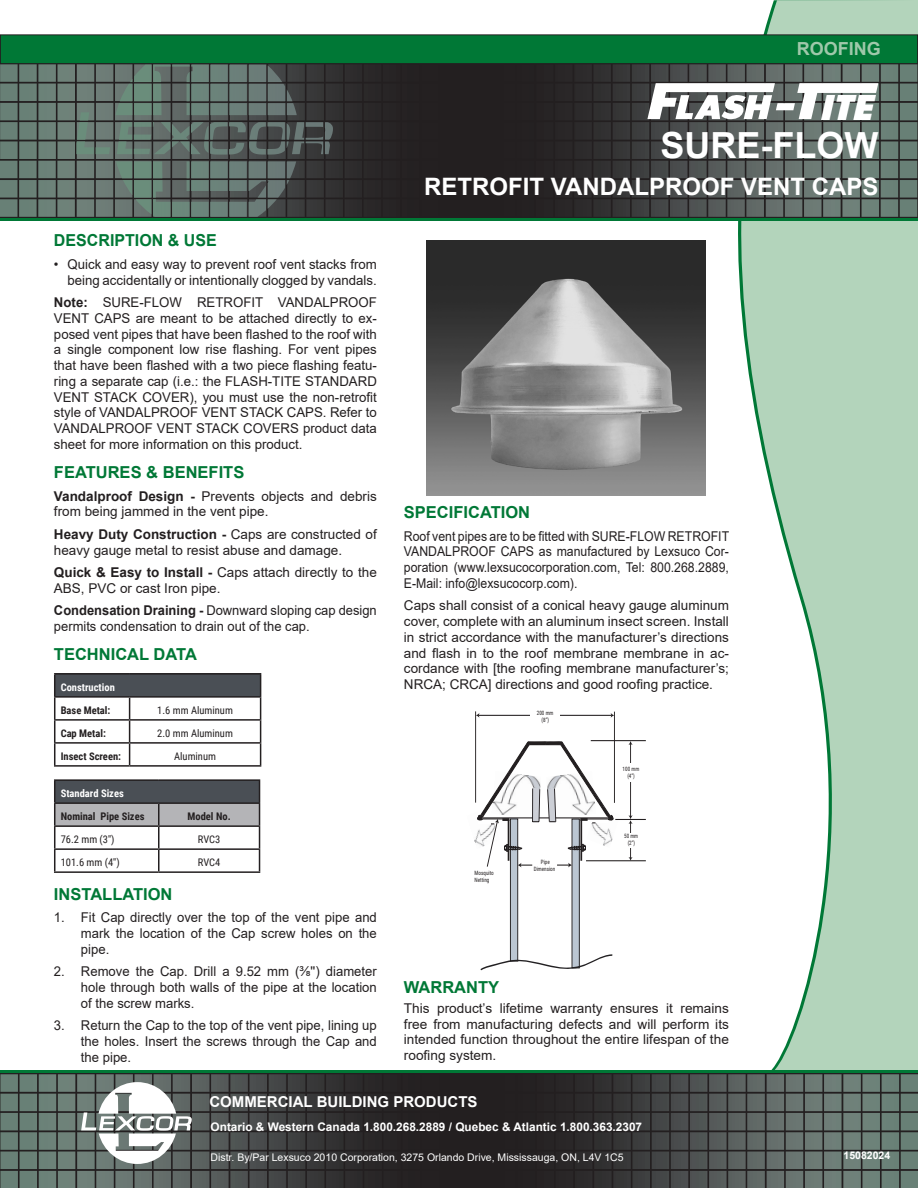
<style>
.page{position:relative;width:918px;height:1188px;background:#fff}
.page>*{position:absolute;margin:0;border:0;box-sizing:border-box;transform-origin:0 0}
.t1{font:700 36px "Arial";color:#fff}
.t2{font:700 24px "Arial";color:#fff}
.t3{font:700 18px "Arial";color:#9fc8aa}
.t4{font:700 16.5px "Arial";color:#007836}
.t5{font:700 15px "Arial";color:#fff}
.t6{font:13.5px/15.8px "Arial";color:#231f20;text-align:justify}
.t7{font:13.5px/15.8px "Arial";color:#231f20;text-align:justify;scale:.91 1}
.t8{font:13.5px/15.8px "Arial";color:#231f20;scale:.96 1}
.t9{font:700 11.85px "Arial";color:#fff}
.t10{font:10.5px "Arial";color:#fff}
.t11{font:10.5px "Roboto Condensed";color:#231f20}
.t12{font:700 10.5px "Roboto Condensed";color:#231f20}
.t13{font:700 10.5px "Roboto Condensed";color:#fff}
.t14{font:700 10.5px "Arial";color:#fff}
.t15{font:6px/7.2px "Roboto Condensed";color:#231f20;text-align:center;scale:.87 1}
.s1{font-weight:700}
</style>
<div class="page">
<svg style="left:738px;top:0;width:180px;height:1070px;fill:#b3d4bb"></svg>
<hr style="left:0;top:218px;width:918px;height:3px;background:#007836">
<svg style="left:0;top:1073px;width:918px;height:9px;background:#424645"></svg>
<hr style="left:0;top:1070px;width:918px;height:3px;background:#007836">
<svg style="left:0;top:1082px;width:918px;height:106px;background:#4a4f4d"></svg>
<div style="left:0;top:35px;width:918px;height:29px;background:#007836"></div>
<div style="left:0;top:34px;width:918px;height:30px;border:1px solid #231f20"></div>
<svg style="left:0;top:45px;width:917px;height:172px;background:#43564d"></svg>
<img style="left:822px;top:95px;width:54px;height:24px">
<img style="left:427px;top:241px;width:278px;height:255px">
<div style="left:55px;top:674px;width:206px;height:23px;background:#4a4f55"></div>
<hr style="left:54px;top:673px;width:76px;height:2px;background:#231f20">
<hr style="left:130px;top:673px;width:131px;height:2px;background:#231f20">
<hr style="left:54px;top:696px;width:76px;height:2px;background:#231f20">
<hr style="left:130px;top:696px;width:131px;height:2px;background:#231f20">
<hr style="left:54px;top:719px;width:76px;height:2px;background:#231f20">
<hr style="left:130px;top:719px;width:131px;height:2px;background:#231f20">
<hr style="left:54px;top:742px;width:76px;height:2px;background:#231f20">
<svg style="left:54px;top:675px;width:1px;height:90px"></svg>
<hr style="left:130px;top:742px;width:131px;height:2px;background:#231f20">
<svg style="left:129px;top:698px;width:1px;height:67px"></svg>
<svg style="left:260px;top:675px;width:1px;height:90px"></svg>
<hr style="left:54px;top:765px;width:76px;height:2px;background:#231f20">
<hr style="left:130px;top:765px;width:131px;height:2px;background:#231f20">
<hr style="left:54px;top:779px;width:105px;height:2px;background:#231f20">
<hr style="left:159px;top:779px;width:101px;height:2px;background:#231f20">
<svg style="left:54px;top:781px;width:206px;height:90px"></svg>
<hr style="left:54px;top:871px;width:105px;height:2px;background:#231f20">
<hr style="left:159px;top:871px;width:101px;height:2px;background:#231f20">
<img style="left:474px;top:836px;width:3px;height:7px">
<div style="left:510px;top:819px;width:8px;height:142px;background:#bbc6d2"></div>
<div style="left:510px;top:819px;width:8px;height:142px;border:1px solid #231f20"></div>
<div style="left:572px;top:819px;width:7px;height:149px;background:#bbc6d2"></div>
<div style="left:572px;top:819px;width:8px;height:149px;border:1px solid #231f20"></div>
<hr style="left:586px;top:861px;width:60px;height:1px;background:#231f20">
<hr style="left:615px;top:819px;width:31px;height:1px;background:#231f20">
<hr style="left:630px;top:823px;width:1px;height:35px;background:#231f20">
<svg style="left:629px;top:857px;width:4px;height:4px"></svg>
<div style="left:623px;top:833px;width:15px;height:14px;background:#fff"></div>
<hr style="left:591px;top:740px;width:55px;height:1px;background:#231f20">
<hr style="left:630px;top:744px;width:1px;height:72px;background:#231f20">
<svg style="left:629px;top:741px;width:4px;height:4px"></svg>
<svg style="left:629px;top:815px;width:4px;height:9px"></svg>
<div style="left:624px;top:764px;width:15px;height:18px;background:#fff"></div>
<hr style="left:614px;top:712px;width:1px;height:91px;background:#231f20">
<hr style="left:475px;top:711px;width:1px;height:92px;background:#231f20">
<hr style="left:478px;top:715px;width:134px;height:1px;background:#231f20">
<svg style="left:476px;top:713px;width:3px;height:5px"></svg>
<div style="left:530px;top:709px;width:30px;height:11px;background:#fff"></div>
<svg style="left:480px;top:954px;width:133px;height:16px"></svg>
<svg style="left:477px;top:741px;width:137px;height:126px"></svg>
<h3 class="t3" style="left:797px;top:36px;width:86px">ROOFING</h3>
<p class="t4" style="left:54px;top:229px;width:164px">DESCRIPTION &amp; USE</p>
<p class="t6" style="left:54px;top:256px;width:324px;text-align:right">• Quick and easy way to prevent roof vent stacks from being accidentally or intentionally clogged by vandals.</p>
<p class="t6" style="left:54px;top:294px;width:324px"><span class="s1">Note:</span> SURE-FLOW RETROFIT VANDALPROOF VENT CAPS are meant to be attached directly to ex&shy;posed vent pipes that have been flashed to the roof with a single component low rise flashing. For vent pipes that have been flashed with a two piece flashing featu&shy;ring a separate cap (i.e.: the FLASH-TITE STANDARD VENT STACK COVER), you must use the non-retrofit style of VANDALPROOF VENT STACK CAPS. Refer to VANDALPROOF VENT STACK COVERS product data sheet for more information on this product.</p>
<p class="t4" style="left:54px;top:461px;width:192px">FEATURES &amp; BENEFITS</p>
<p class="t6" style="left:54px;top:488px;width:324px"><span class="s1">Vandalproof Design -</span> Prevents objects and debris from being jammed in the vent pipe.</p>
<p class="t6" style="left:54px;top:526px;width:324px"><span class="s1">Heavy Duty Construction -</span> Caps are constructed of heavy gauge metal to resist abuse and damage.</p>
<p class="t6" style="left:54px;top:564px;width:324px"><span class="s1">Quick &amp; Easy to Install -</span> Caps attach directly to the<br>ABS, PVC or cast Iron pipe.</p>
<p class="t8" style="left:54px;top:603px;width:338px"><span class="s1">Condensation Draining -</span> Downward sloping cap design permits condensation to drain out of the cap.</p>
<p class="t4" style="left:54px;top:643px;width:144px">TECHNICAL DATA</p>
<p class="t13" style="left:61px;top:680px;width:56px">Construction</p>
<p class="t12" style="left:61px;top:703px;width:51px">Base Metal:</p>
<p class="t11" style="left:157px;top:703px;width:77px">1.6 mm Aluminum</p>
<p class="t12" style="left:61px;top:726px;width:47px">Cap Metal:</p>
<p class="t11" style="left:157px;top:726px;width:77px">2.0 mm Aluminum</p>
<p class="t12" style="left:61px;top:749px;width:62px">Insect Screen:</p>
<p class="t11" style="left:174px;top:749px;width:43px">Aluminum</p>
<p class="t13" style="left:61px;top:786px;width:65px">Standard Sizes</p>
<p class="t12" style="left:61px;top:809px;width:85px">Nominal Pipe Sizes</p>
<p class="t12" style="left:188px;top:809px;width:45px">Model No.</p>
<p class="t11" style="left:61px;top:832px;width:55px">76.2 mm (3'')</p>
<p class="t11" style="left:198px;top:832px;width:24px">RVC3</p>
<p class="t11" style="left:61px;top:855px;width:61px">101.6 mm (4'')</p>
<p class="t11" style="left:198px;top:855px;width:24px">RVC4</p>
<p class="t4" style="left:54px;top:882px;width:120px">INSTALLATION</p>
<p class="t6" style="left:81px;top:910px;width:297px;text-indent:-27px">1. Fit Cap directly over the top of the vent pipe and mark the location of the Cap screw holes on the pipe.</p>
<p class="t6" style="left:81px;top:964px;width:297px;text-indent:-27px">2. Remove the Cap. Drill a 9.52 mm (⅜'') diameter hole through both walls of the pipe at the location of the screw marks.</p>
<p class="t6" style="left:81px;top:1018px;width:297px;text-indent:-27px">3. Return the Cap to the top of the vent pipe, lining up the holes. Insert the screws through the Cap and the pipe.</p>
<p class="t1" style="left:660px;top:120px;width:219px">SURE-FLOW</p>
<p class="t2" style="left:424px;top:170px;width:456px">RETROFIT VANDALPROOF VENT CAPS</p>
<p class="t4" style="left:404px;top:501px;width:128px">SPECIFICATION</p>
<p class="t7" style="left:404px;top:528px;width:359px">Roof vent pipes are to be fitted with SURE-FLOW RETROFIT VANDALPROOF CAPS as manufactured by Lexsuco Cor&shy;poration (www.lexsucocorporation.com, Tel: 800.268.2889, E-Mail: info@lexsucocorp.com).</p>
<p class="t6" style="left:404px;top:598px;width:327px">Caps shall consist of a conical heavy gauge aluminum cover, complete with an aluminum insect screen. Install in strict accordance with the manufacturer’s directions and flash in to the roof membrane membrane in ac&shy;cordance with [the roofing membrane manufacturer’s; NRCA; CRCA] directions and good roofing practice.</p>
<p class="t15" style="left:537px;top:709px;width:21px">200 mm (8”)</p>
<p class="t15" style="left:475px;top:869px;width:24px;text-align:left">Mosquito<br>Netting</p>
<p class="t15" style="left:534px;top:858px;width:26px">Pipe<br>Dimension</p>
<p class="t15" style="left:623px;top:765px;width:21px">100 mm (4”)</p>
<p class="t15" style="left:624px;top:832px;width:18px">50 mm (2”)</p>
<p class="t4" style="left:404px;top:975px;width:97px">WARRANTY</p>
<p class="t6" style="left:404px;top:1000px;width:327px">This product’s lifetime warranty ensures it remains free from manufacturing defects and will perform its intended function throughout the entire lifespan of the roofing system.</p>
<p class="t5" style="left:209px;top:1091px;width:270px">COMMERCIAL BUILDING PRODUCTS</p>
<p class="t9" style="left:211px;top:1118px;width:433px">Ontario &amp; Western Canada 1.800.268.2889 / Quebec &amp; Atlantic 1.800.363.2307</p>
<p class="t10" style="left:211px;top:1150px;width:415px">Distr. By/Par Lexsuco 2010 Corporation, 3275 Orlando Drive, Mississauga, ON, L4V 1C5</p>
<p class="t14" style="left:844px;top:1148px;width:48px">15082024</p>
</div>
